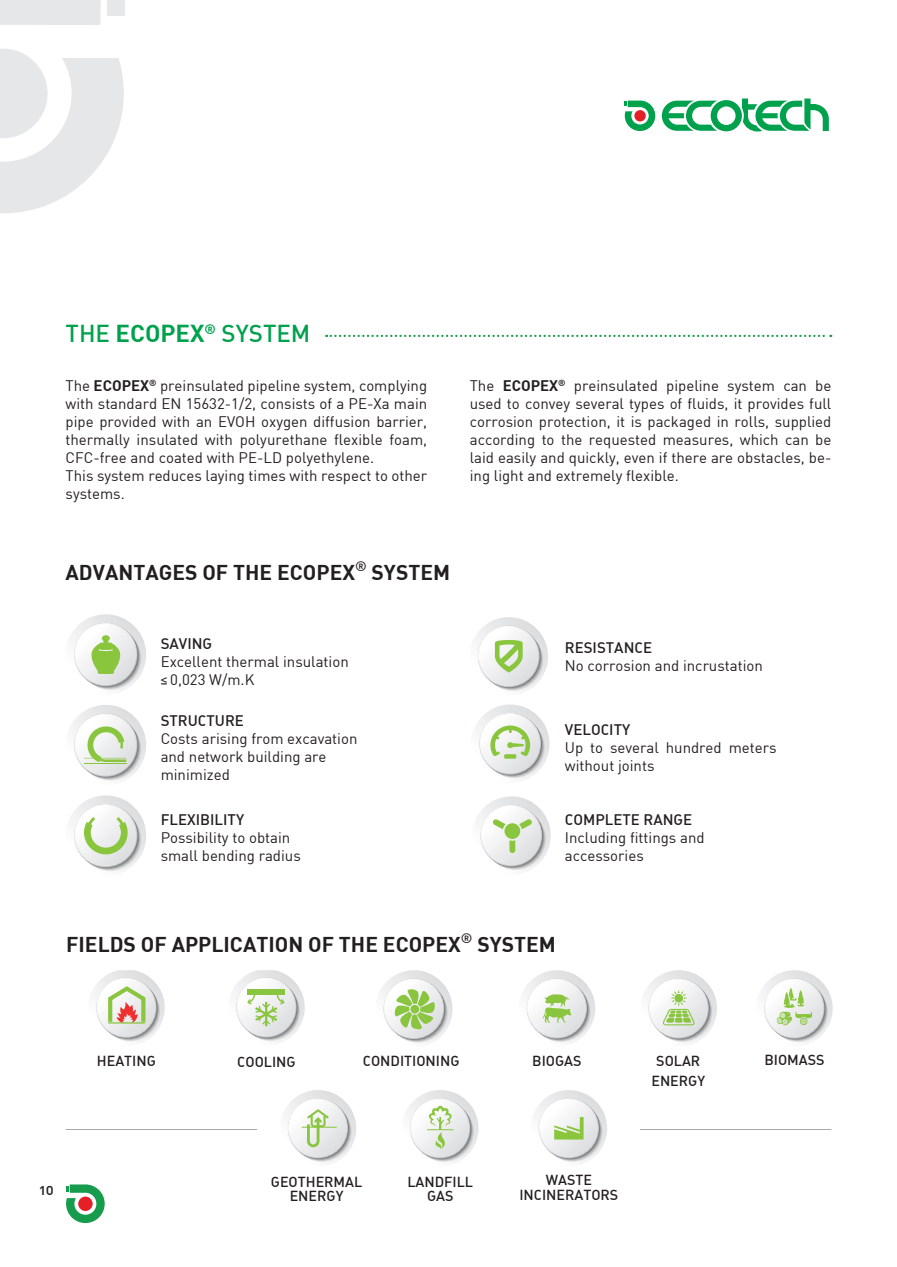
<style>
.page{position:relative;width:897px;height:1267px;background:#fff}
.page>*{position:absolute;margin:0;border:0;box-sizing:border-box;transform-origin:0 0}
.t1{font:24px "DIN Medium Alternate";color:#00a14d}
.t2{font:21px "DIN Bold";color:#231f20}
.t3{font:15px/18px "DIN";color:#231f20}
.t4{font:15px "DIN Medium Alternate";color:#231f20}
.t5{font:14.25px/14.2px "DIN Medium Alternate";color:#231f20;text-align:center}
.s1{font-family:"DIN Bold"}
.s2{font-family:"Arial";font-size:12px}
</style>
<div class="page">
<svg style="left:66px;top:1184px;width:39px;height:38px"></svg>
<div style="left:107px;top:0;width:18px;height:16px;background:#e6e7e9"></div>
<svg style="left:469px;top:617px;width:79px;height:78px"></svg>
<svg style="left:483px;top:631px;width:61px;height:61px"></svg>
<svg style="left:482px;top:630px;width:61px;height:61px"></svg>
<svg style="left:480px;top:628px;width:62px;height:61px"></svg>
<svg style="left:479px;top:626px;width:61px;height:62px"></svg>
<svg style="left:478px;top:625px;width:61px;height:62px"></svg>
<div style="left:479px;top:626px;width:59px;height:60px;background:linear-gradient(to right,#fcfcfc,#e1e2e4);border-radius:30px"></div>
<svg style="left:495px;top:640px;width:27px;height:32px"></svg>
<svg style="left:471px;top:704px;width:78px;height:79px"></svg>
<svg style="left:484px;top:717px;width:61px;height:61px"></svg>
<svg style="left:482px;top:715px;width:61px;height:62px"></svg>
<svg style="left:480px;top:713px;width:62px;height:62px"></svg>
<svg style="left:479px;top:713px;width:62px;height:61px"></svg>
<svg style="left:480px;top:714px;width:60px;height:59px"></svg>
<svg style="left:490px;top:724px;width:40px;height:34px"></svg>
<svg style="left:472px;top:796px;width:78px;height:78px"></svg>
<svg style="left:486px;top:810px;width:61px;height:61px"></svg>
<svg style="left:485px;top:809px;width:61px;height:61px"></svg>
<svg style="left:484px;top:808px;width:61px;height:61px"></svg>
<svg style="left:481px;top:805px;width:62px;height:62px"></svg>
<svg style="left:480px;top:804px;width:62px;height:62px"></svg>
<svg style="left:481px;top:805px;width:60px;height:60px"></svg>
<svg style="left:492px;top:818px;width:13px;height:11px"></svg>
<svg style="left:519px;top:818px;width:13px;height:11px"></svg>
<svg style="left:509px;top:840px;width:6px;height:13px"></svg>
<div style="left:504px;top:823px;width:16px;height:15px;background:#8ac53e;border-radius:50%"></div>
<svg style="left:326px;top:335px;width:505px;height:2px"></svg>
<svg style="left:530px;top:1089px;width:77px;height:77px"></svg>
<svg style="left:542px;top:1101px;width:60px;height:60px"></svg>
<svg style="left:541px;top:1100px;width:60px;height:60px"></svg>
<svg style="left:538px;top:1098px;width:61px;height:60px"></svg>
<svg style="left:539px;top:1099px;width:59px;height:58px"></svg>
<svg style="left:554px;top:1116px;width:29px;height:23px"></svg>
<svg style="left:402px;top:1089px;width:76px;height:77px"></svg>
<svg style="left:415px;top:1102px;width:59px;height:60px"></svg>
<svg style="left:414px;top:1101px;width:59px;height:60px"></svg>
<svg style="left:411px;top:1099px;width:60px;height:60px"></svg>
<svg style="left:410px;top:1098px;width:60px;height:60px"></svg>
<div style="left:411px;top:1099px;width:58px;height:58px;background:linear-gradient(to bottom,#fbfbfb,#e2e3e5);border-radius:29px"></div>
<svg style="left:427px;top:1105px;width:26px;height:43px"></svg>
<svg style="left:280px;top:1089px;width:76px;height:77px"></svg>
<svg style="left:292px;top:1102px;width:60px;height:60px"></svg>
<svg style="left:291px;top:1101px;width:60px;height:60px"></svg>
<svg style="left:290px;top:1100px;width:60px;height:60px"></svg>
<svg style="left:289px;top:1099px;width:60px;height:60px"></svg>
<svg style="left:288px;top:1098px;width:60px;height:60px"></svg>
<div style="left:289px;top:1099px;width:58px;height:58px;background:linear-gradient(to right,#fbfbfb,#e1e2e3);border-radius:29px"></div>
<hr style="left:301px;top:1126px;width:36px;height:1px;background:#8ac53e">
<svg style="left:307px;top:1109px;width:22px;height:38px"></svg>
<svg style="left:66px;top:614px;width:80px;height:81px"></svg>
<svg style="left:80px;top:628px;width:62px;height:63px"></svg>
<svg style="left:78px;top:626px;width:63px;height:63px"></svg>
<svg style="left:76px;top:625px;width:63px;height:63px"></svg>
<svg style="left:75px;top:624px;width:63px;height:63px"></svg>
<svg style="left:74px;top:623px;width:63px;height:63px"></svg>
<div style="left:75px;top:624px;width:61px;height:61px;background:linear-gradient(to right,#fcfcfc,#e2e3e4);border-radius:31px"></div>
<svg style="left:91px;top:635px;width:29px;height:39px"></svg>
<svg style="left:66px;top:704px;width:80px;height:81px"></svg>
<svg style="left:80px;top:719px;width:62px;height:62px"></svg>
<svg style="left:78px;top:717px;width:63px;height:63px"></svg>
<svg style="left:77px;top:716px;width:63px;height:63px"></svg>
<svg style="left:76px;top:715px;width:63px;height:63px"></svg>
<svg style="left:75px;top:714px;width:63px;height:63px"></svg>
<svg style="left:74px;top:713px;width:63px;height:63px"></svg>
<div style="left:75px;top:714px;width:61px;height:61px;background:linear-gradient(to bottom,#fcfcfc,#e2e3e5);border-radius:31px"></div>
<svg style="left:84px;top:724px;width:42px;height:38px"></svg>
<hr style="left:84px;top:763px;width:42px;height:1px;background:#8ac53e">
<svg style="left:66px;top:795px;width:80px;height:81px"></svg>
<svg style="left:80px;top:809px;width:62px;height:63px"></svg>
<svg style="left:78px;top:808px;width:63px;height:62px"></svg>
<svg style="left:76px;top:806px;width:63px;height:63px"></svg>
<svg style="left:75px;top:805px;width:63px;height:63px"></svg>
<svg style="left:74px;top:804px;width:63px;height:63px"></svg>
<div style="left:75px;top:805px;width:61px;height:61px;background:linear-gradient(to right,#fcfcfc,#e2e3e4);border-radius:31px"></div>
<svg style="left:84px;top:817px;width:44px;height:37px"></svg>
<svg style="left:624px;top:100px;width:31px;height:31px"></svg>
<svg style="left:661px;top:98px;width:167px;height:33px"></svg>
<svg style="left:518px;top:970px;width:77px;height:76px"></svg>
<div style="left:531px;top:983px;width:60px;height:59px;background:#dcddde;border-radius:50%"></div>
<svg style="left:530px;top:982px;width:60px;height:59px"></svg>
<svg style="left:528px;top:980px;width:60px;height:60px"></svg>
<svg style="left:527px;top:978px;width:60px;height:60px"></svg>
<div style="left:528px;top:979px;width:58px;height:58px;background:linear-gradient(to right,#fcfcfc,#e2e3e5);border-radius:29px"></div>
<svg style="left:542px;top:994px;width:29px;height:28px"></svg>
<svg style="left:756px;top:970px;width:76px;height:76px"></svg>
<svg style="left:769px;top:983px;width:60px;height:60px"></svg>
<svg style="left:768px;top:983px;width:60px;height:59px"></svg>
<svg style="left:768px;top:982px;width:59px;height:59px"></svg>
<svg style="left:766px;top:980px;width:60px;height:60px"></svg>
<svg style="left:765px;top:979px;width:60px;height:60px"></svg>
<svg style="left:764px;top:978px;width:60px;height:60px"></svg>
<div style="left:765px;top:979px;width:58px;height:58px;background:linear-gradient(to bottom,#fcfcfc,#e2e4e5);border-radius:29px"></div>
<svg style="left:776px;top:987px;width:36px;height:38px"></svg>
<svg style="left:640px;top:970px;width:77px;height:76px"></svg>
<svg style="left:654px;top:983px;width:59px;height:60px"></svg>
<svg style="left:653px;top:983px;width:59px;height:59px"></svg>
<svg style="left:650px;top:980px;width:60px;height:60px"></svg>
<svg style="left:649px;top:979px;width:60px;height:60px"></svg>
<svg style="left:648px;top:978px;width:60px;height:60px"></svg>
<svg style="left:649px;top:979px;width:58px;height:58px"></svg>
<svg style="left:662px;top:989px;width:33px;height:36px"></svg>
<svg style="left:93px;top:970px;width:72px;height:72px"></svg>
<svg style="left:233px;top:970px;width:72px;height:71px"></svg>
<svg style="left:380px;top:970px;width:72px;height:73px"></svg>
<hr style="left:66px;top:1129px;width:191px;height:1px;background:#a8a9ad">
<hr style="left:640px;top:1129px;width:191px;height:1px;background:#a8a9ad">
<svg style="left:0;top:0;width:124px;height:213px"></svg>
<p class="t1" style="left:66px;top:317px;width:246px">THE <span class="s1">ECOPEX</span><sup>®</sup> SYSTEM</p>
<p class="t3" style="left:66px;top:376px;width:363px;text-align:justify">The <span class="s1">ECOPEX</span><sup>®</sup> preinsulated pipeline system, complying with standard EN 15632-1/2, consists of a PE-Xa main pipe provided with an EVOH oxygen diffusion barrier, thermally insulated with polyurethane flexible foam, CFC-free and coated with PE-LD polyethylene.</p>
<p class="t3" style="left:66px;top:466px;width:363px">This system reduces laying times with respect to other systems.</p>
<p class="t3" style="left:469px;top:376px;width:363px;text-align:justify">The <span class="s1">ECOPEX</span><sup>®</sup> preinsulated pipeline system can be used to convey several types of fluids, it provides full corrosion protection, it is packaged in rolls, supplied according to the requested measures, which can be laid easily and quickly, even if there are obstacles, be&shy;ing light and extremely flexible.</p>
<p class="t2" style="left:66px;top:559px;width:386px">ADVANTAGES OF THE ECOPEX<sup>®</sup> SYSTEM</p>
<p class="t4" style="left:161px;top:634px;width:53px">SAVING</p>
<p class="t3" style="left:161px;top:652px;width:190px">Excellent thermal insulation</p>
<p class="t3" style="left:161px;top:670px;width:95px"><span class="s2">≤</span> 0,023 W/m.K</p>
<p class="t4" style="left:161px;top:710px;width:85px">STRUCTURE</p>
<p class="t3" style="left:161px;top:729px;width:198px">Costs arising from excavation and network building are minimized</p>
<p class="t4" style="left:161px;top:810px;width:85px">FLEXIBILITY</p>
<p class="t3" style="left:161px;top:828px;width:131px">Possibility to obtain</p>
<p class="t3" style="left:161px;top:846px;width:142px">small bending radius</p>
<p class="t4" style="left:564px;top:638px;width:89px">RESISTANCE</p>
<p class="t3" style="left:564px;top:656px;width:199px">No corrosion and incrustation</p>
<p class="t4" style="left:564px;top:719px;width:67px">VELOCITY</p>
<p class="t3" style="left:564px;top:738px;width:213px">Up to several hundred meters without joints</p>
<p class="t4" style="left:564px;top:810px;width:129px">COMPLETE RANGE</p>
<p class="t3" style="left:564px;top:828px;width:141px">Including fittings and accessories</p>
<p class="t2" style="left:66px;top:930px;width:491px">FIELDS OF APPLICATION OF THE ECOPEX<sup>®</sup> SYSTEM</p>
<p class="t4" style="left:40px;top:1180px;width:16px">10</p>
<p class="t5" style="left:97px;top:1052px;width:60px">HEATING</p>
<p class="t5" style="left:237px;top:1054px;width:60px">COOLING</p>
<p class="t5" style="left:363px;top:1052px;width:98px">CONDITIONING</p>
<p class="t5" style="left:271px;top:1174px;width:93px">GEOTHERMAL<br>ENERGY</p>
<p class="t5" style="left:407px;top:1174px;width:67px">LANDFILL<br>GAS</p>
<p class="t5" style="left:532px;top:1052px;width:51px">BIOGAS</p>
<p class="t5" style="left:656px;top:1052px;width:46px">SOLAR</p>
<p class="t5" style="left:764px;top:1052px;width:62px">BIOMASS</p>
<p class="t5" style="left:651px;top:1072px;width:55px">ENERGY</p>
<p class="t5" style="left:519px;top:1172px;width:100px">WASTE<br>INCINERATORS</p>
</div>
